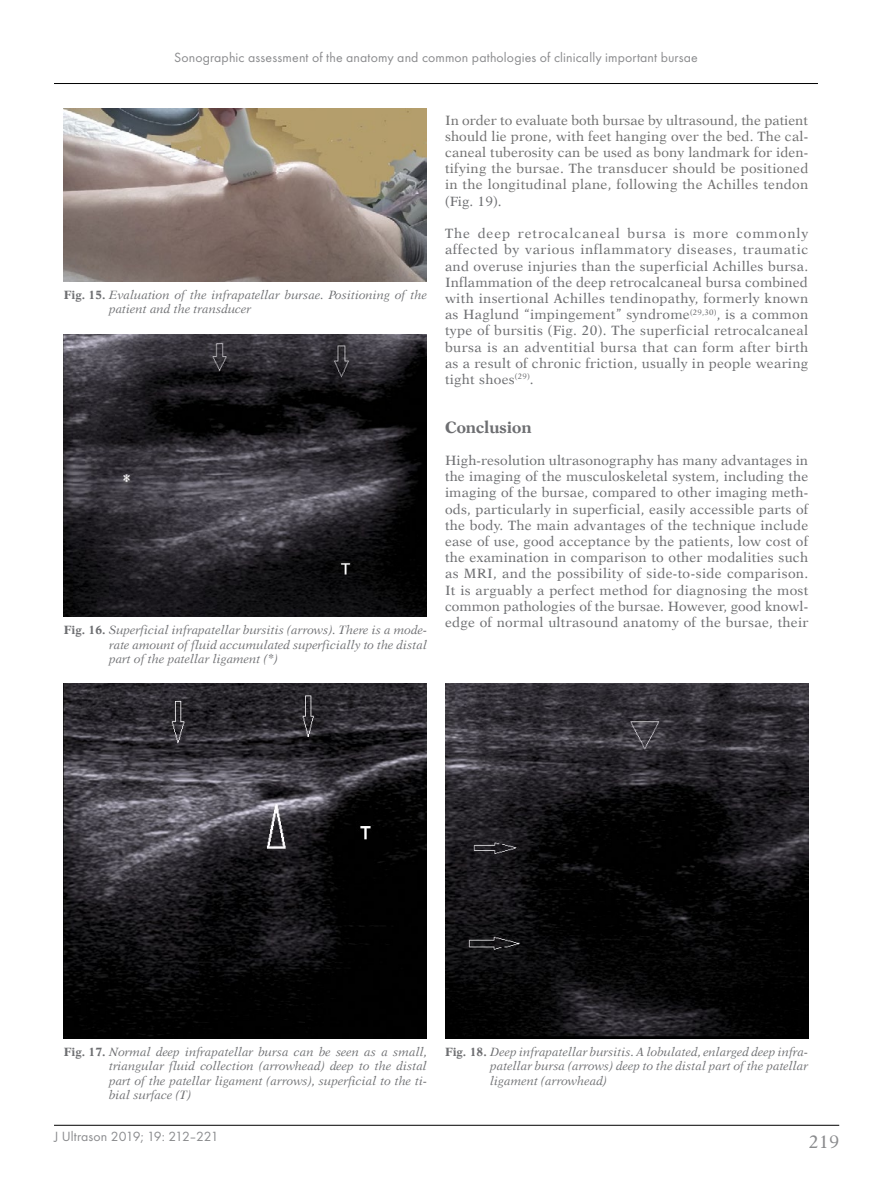
<style>
.page{position:relative;width:872px;height:1191px;background:#fff}
.page>*{position:absolute;margin:0;border:0;box-sizing:border-box;transform-origin:0 0}
.t1{font:18px "Dutch 823 EU Normal";color:#6d6e71}
._1st_Srodtytul_PL_An{font:16.5px "Dutch 823 EU Bold";color:#6d6e71}
.t2{font:13.8px "Futura TCE";letter-spacing:.01em;color:#6d6e71}
.BANG_-_Body_Ang{font:13.5px/16.2px "Dutch 823 EU Normal";letter-spacing:.02em;color:#6d6e71;text-align:justify}
.BANG_-_Body_Ang-2{font:13.5px/16.2px "Dutch 823 EU Normal";letter-spacing:.02em;color:#707070;text-align:justify}
.Normalny{font:12px/14.4px "Dutch 823 EU Italic";color:#6d6e71;text-align:justify}
.s1{font-family:"Dutch 823 EU Bold"}
.s2{color:#6d6e71}
</style>
<div class="page">
<hr style="left:54px;top:1125px;width:785px;height:1px;background:#000">
<hr style="left:54px;top:83px;width:764px;height:1px;background:#000">
<img style="left:64px;top:108px;width:363px;height:173px">
<img style="left:64px;top:335px;width:363px;height:281px">
<img style="left:64px;top:684px;width:363px;height:354px">
<img style="left:445px;top:684px;width:363px;height:354px">
<p class="t2" style="left:174px;top:49px;width:525px">Sonographic assessment of the anatomy and common pathologies of clinically important bursae</p>
<p class="Normalny" style="left:109px;top:288px;width:319px;text-indent:-45px"><span class="s1">Fig. 15.</span> Evaluation of the infrapatellar bursae. Positioning of the patient and the transducer</p>
<p class="Normalny" style="left:109px;top:623px;width:319px;text-indent:-45px"><span class="s1">Fig. 16.</span> Superficial infrapatellar bursitis (arrows). There is a mode&shy;rate amount of fluid accumulated superficially to the distal part of the patellar ligament (*)</p>
<p class="BANG_-_Body_Ang-2" style="left:445px;top:112px;width:365px">In order to evaluate both bursae by ultrasound, the patient should lie prone, with feet hanging over the bed. The cal&shy;caneal tuberosity can be used as bony landmark for iden&shy;tifying the bursae. The transducer should be positioned in the longitudinal plane, following the Achilles tendon <span class="s2">(Fig. 19).</span></p>
<p class="BANG_-_Body_Ang" style="left:445px;top:225px;width:365px">The deep retrocalcaneal bursa is more commonly affected by various inflammatory diseases, traumatic and overuse injuries than the superficial Achilles bursa.<br>Inflammation of the deep retrocalcaneal bursa combined with insertional Achilles tendinopathy, formerly known as Haglund “impingement” syndrome<sup>(29,30)</sup>, is a common type of bursitis (Fig. 20). The superficial retrocalcaneal bursa is an adventitial bursa that can form after birth as a result of chronic friction, usually in people wearing tight shoes<sup>(29)</sup>.</p>
<p class="_1st_Srodtytul_PL_An" style="left:445px;top:417px;width:88px">Conclusion</p>
<p class="BANG_-_Body_Ang" style="left:445px;top:452px;width:365px">High-resolution ultrasonography has many advantages in the imaging of the musculoskeletal system, including the imaging of the bursae, compared to other imaging meth&shy;ods, particularly in superficial, easily accessible parts of the body. The main advantages of the technique include ease of use, good acceptance by the patients, low cost of the examination in comparison to other modalities such as MRI, and the possibility of side-to-side comparison.<br>It is arguably a perfect method for diagnosing the most common pathologies of the bursae. However, good knowl&shy;edge of normal ultrasound anatomy of the bursae, their</p>
<p class="Normalny" style="left:109px;top:1044px;width:319px;text-indent:-45px"><span class="s1">Fig. 17.</span> Normal deep infrapatellar bursa can be seen as a small, triangular fluid collection (arrowhead) deep to the distal part of the patellar ligament (arrows), superficial to the ti&shy;bial surface (T)</p>
<p class="Normalny" style="left:490px;top:1044px;width:319px;text-indent:-45px"><span class="s1">Fig. 18.</span> Deep infrapatellar bursitis. A lobulated, enlarged deep infra&shy;patellar bursa (arrows) deep to the distal part of the patellar ligament (arrowhead)</p>
<p class="t2" style="left:54px;top:1128px;width:166px">J Ultrason 2019; 19: 212–221</p>
<h1 class="t1" style="left:808px;top:1131px;width:32px">219</h1>
</div>
